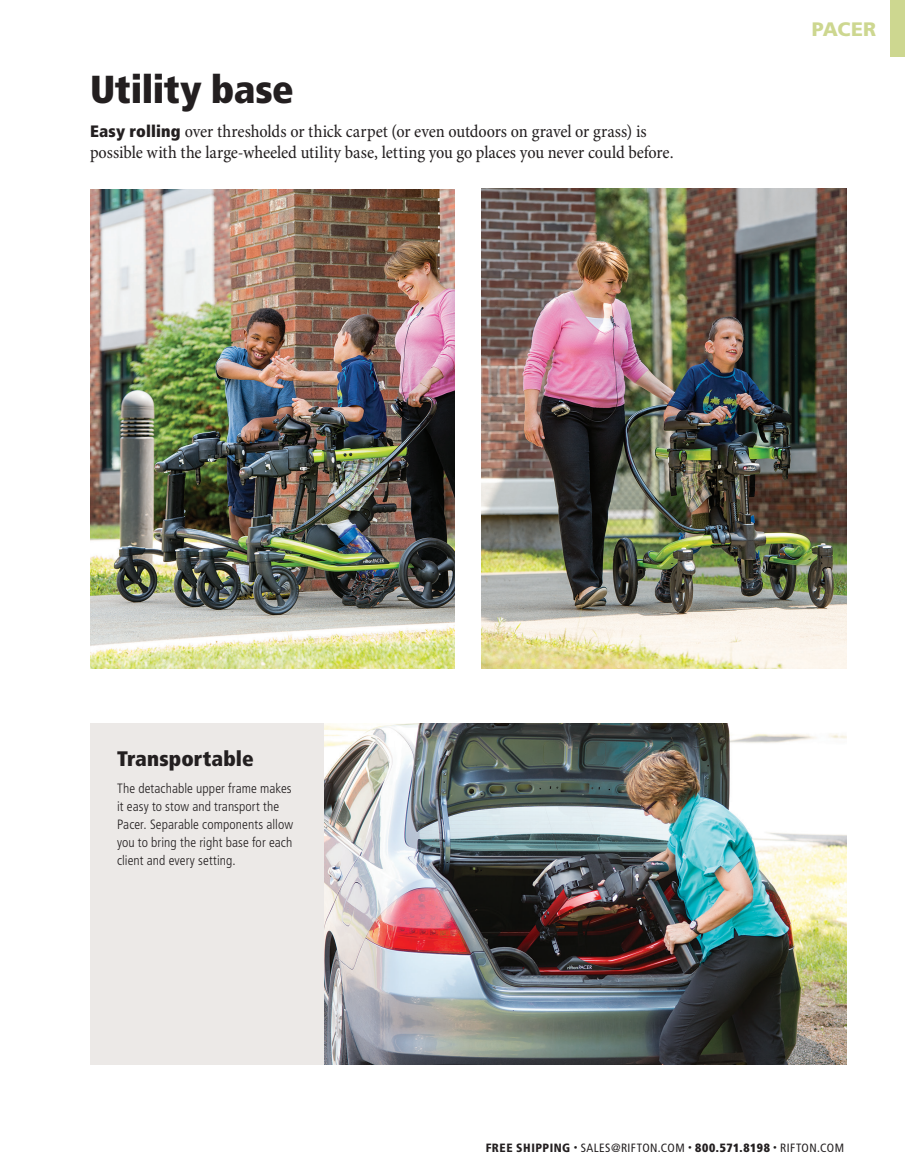
<style>
.page{position:relative;width:905px;height:1175px;background:#fff}
.page>*{position:absolute;margin:0;border:0;box-sizing:border-box;transform-origin:0 0}
.A_head{font:900 condensed 39px "Frutiger LT Std";letter-spacing:-.01em;color:#231f20}
.C_head{font:900 condensed 21px "Frutiger LT Std";letter-spacing:.005em;color:#231f20}
.t1{font:900 19.5px "Frutiger LT Std";letter-spacing:-.005em;color:#cdd790}
.Text_Min_Cond_12_14{font:condensed 18px/21px "Minion Pro";letter-spacing:-.005em;color:#231f20}
.Text_Frut_47_9_12{font:300 condensed 13.5px/18px "Frutiger LT Std";letter-spacing:.005em;color:#231f20}
.t2{font:condensed 12px "Frutiger LT Std";letter-spacing:.035em;color:#231f20}
.s1{font-family:"Frutiger LT Std";font-weight:900;font-size:16.5px}
.s2{font-weight:900}
.s3{font-weight:700;font-size:7.5px}
</style>
<div class="page">
<div style="left:890px;top:0;width:14px;height:57px;background:#cdd790"></div>
<div style="left:90px;top:723px;width:234px;height:341px;background:#ece9e7"></div>
<img style="left:324px;top:723px;width:522px;height:341px">
<img style="left:481px;top:188px;width:365px;height:480px">
<img style="left:90px;top:189px;width:364px;height:479px">
<p class="A_head" style="left:90px;top:65px;width:205px">Utility base</p>
<p class="Text_Min_Cond_12_14" style="left:90px;top:121px;width:585px"><span class="s1">Easy rolling</span> over thresholds or thick carpet (or even outdoors on gravel or grass) is possible with the large-wheeled utility base, letting you go places you never could before.</p>
<p class="t1" style="left:811px;top:17px;width:66px">PACER</p>
<p class="C_head" style="left:117px;top:746px;width:138px">Transportable</p>
<p class="Text_Frut_47_9_12" style="left:117px;top:779px;width:177px">The detachable upper frame makes it easy to stow and transport the<br>Pacer. Separable components allow you to bring the right base for each client and every setting.</p>
<p class="t2" style="left:485px;top:1140px;width:360px"><span class="s2">FREE SHIPPING</span> <span class="s3">•</span> SALES@RIFTON.COM <span class="s3">•</span> <span class="s2">800.571.8198</span> <span class="s3">•</span> RIFTON.COM</p>
</div>
